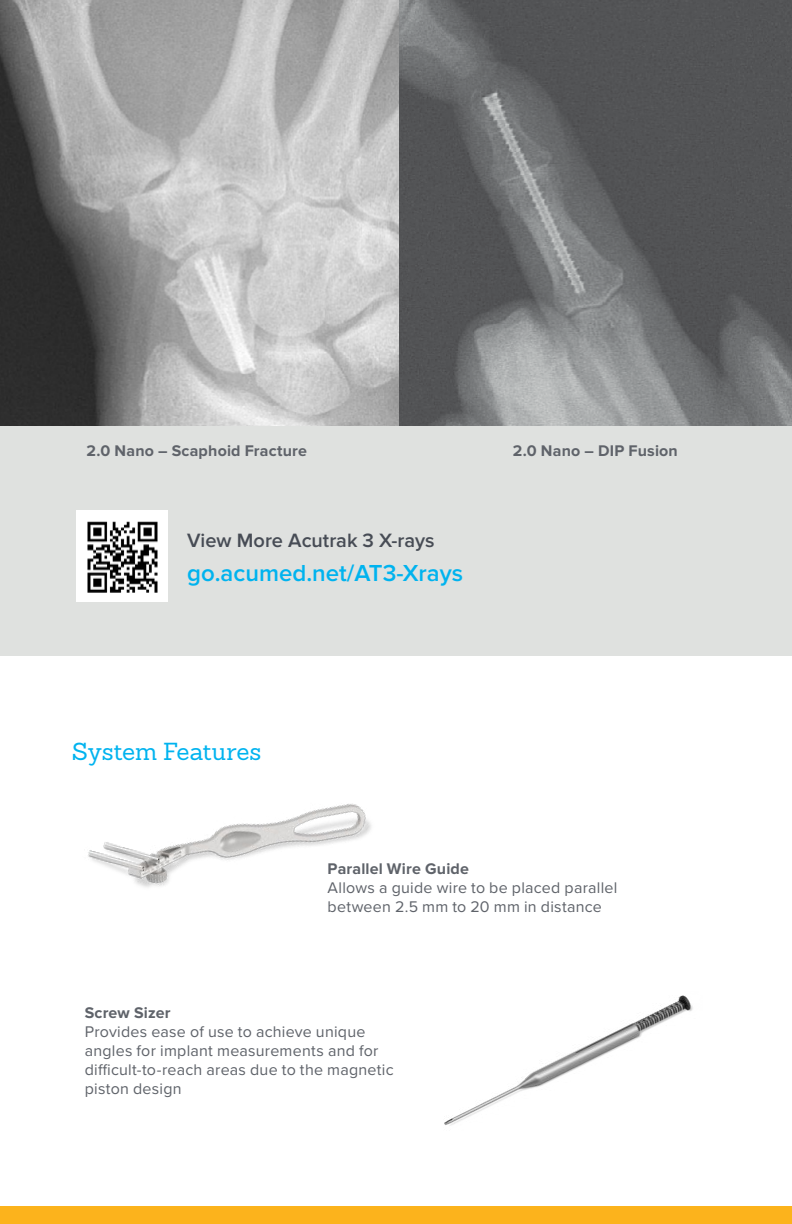
<style>
.page{position:relative;width:792px;height:1224px;background:#fff}
.page>*{position:absolute;margin:0;border:0;box-sizing:border-box;transform-origin:0 0}
.t1{font:600 24px "Proxima Nova";color:#00b3ef}
.t2{font:24px "Sanchez Slab";letter-spacing:.005em;color:#00b3ef}
.t3{font:600 20px "Proxima Nova";color:#474c55}
.t4{font:16px/19px "Proxima Nova";letter-spacing:.015em;color:#5f636a}
.t5{font:700 16px "Proxima Nova";letter-spacing:.01em;color:#5f636a}
</style>
<div class="page">
<div style="left:0;top:1207px;width:792px;height:17px;background:#fcb31c"></div>
<div style="left:0;top:285px;width:792px;height:370px;background:#dfe1df"></div>
<img style="left:88px;top:803px;width:283px;height:84px">
<img style="left:399px;top:0;width:393px;height:425px">
<svg style="left:0;top:0;width:399px;height:425px;background:#9f9f9f"></svg>
<img style="left:76px;top:511px;width:92px;height:91px">
<img style="left:444px;top:995px;width:249px;height:131px">
<p class="t5" style="left:86px;top:441px;width:222px">2.0 Nano – Scaphoid Fracture</p>
<p class="t5" style="left:513px;top:441px;width:167px">2.0 Nano – DIP Fusion</p>
<p class="t3" style="left:187px;top:529px;width:249px">View More Acutrak 3 X-rays</p>
<h1 class="t1" style="left:187px;top:559px;width:277px">go.acumed.net/AT3-Xrays</h1>
<h1 class="t2" style="left:72px;top:735px;width:191px">System Features</h1>
<p class="t5" style="left:328px;top:860px;width:143px">Parallel Wire Guide</p>
<p class="t4" style="left:328px;top:878px;width:291px">Allows a guide wire to be placed parallel between 2.5 mm to 20 mm in distance</p>
<p class="t5" style="left:85px;top:1004px;width:87px">Screw Sizer</p>
<p class="t4" style="left:85px;top:1022px;width:310px">Provides ease of use to achieve unique angles for implant measurements and for difficult-to-reach areas due to the magnetic piston design</p>
</div>
